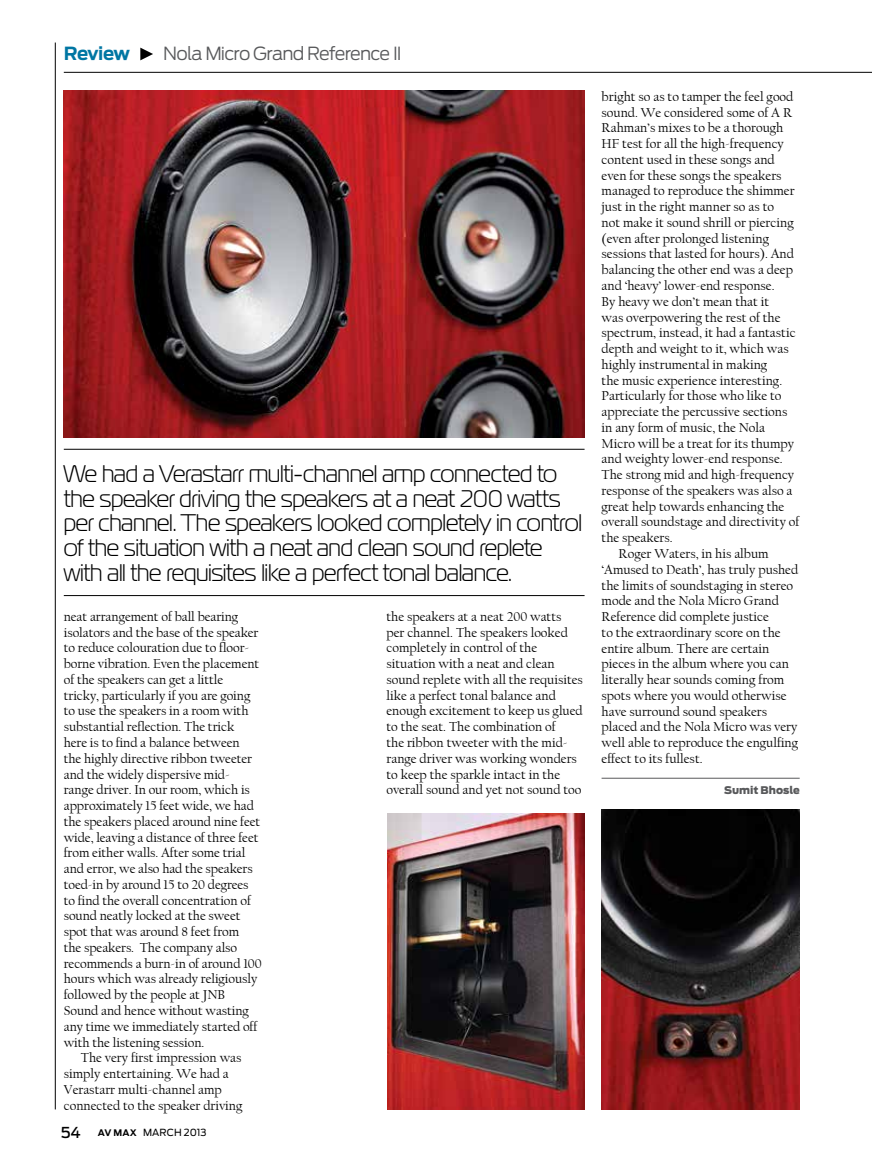
<style>
.page{position:relative;width:872px;height:1170px;background:#fff}
.page>*{position:absolute;margin:0;border:0;box-sizing:border-box;transform-origin:0 0}
.t1{font:24px/24.8px "Magistral";letter-spacing:-.015em;color:#000}
.t2{font:300 18px "Antenna";letter-spacing:-.05em;color:#58595b}
.t3{font:700 18px "Antenna";letter-spacing:-.035em;color:#0076a3}
.t4{font:13.5px/15.8px "Californian FB";color:#000}
.t5{font:900 10.5px "Antenna";color:#58595b}
.t6{font:9.75px "Antenna";letter-spacing:.005em;color:#000}
.s1{font-weight:500;font-size:15px}
.s2{font-weight:700;font-size:9px}
</style>
<div class="page">
<hr style="left:55px;top:43px;width:1px;height:1066px;background:#000">
<hr style="left:64px;top:72px;width:808px;height:1px;background:#000">
<svg style="left:140px;top:48px;width:13px;height:12px"></svg>
<hr style="left:601px;top:777px;width:198px;height:1px;background:#58595b">
<img style="left:64px;top:90px;width:520px;height:347px">
<img style="left:601px;top:809px;width:198px;height:300px">
<img style="left:387px;top:813px;width:197px;height:296px">
<hr style="left:64px;top:449px;width:520px;height:1px;background:#000">
<hr style="left:64px;top:595px;width:520px;height:1px;background:#000">
<h2 class="t3" style="left:64px;top:43px;width:68px">Review</h2>
<h2 class="t2" style="left:163px;top:43px;width:240px">Nola Micro Grand Reference II</h2>
<p class="t1" style="left:64px;top:460px;width:520px">We had a Verastarr multi-channel amp connected to the speaker driving the speakers at a neat 200 watts per channel. The speakers looked completely in control of the situation with a neat and clean sound replete with all the requisites like a perfect tonal balance.</p>
<p class="t4" style="left:64px;top:608px;width:199px">neat arrangement of ball bearing isolators and the base of the speaker to reduce colouration due to floor&shy;borne vibration. Even the placement of the speakers can get a little tricky, particularly if you are going to use the speakers in a room with substantial reflection. The trick<br>here is to find a balance between<br>the highly directive ribbon tweeter and the widely dispersive mid&shy;range driver. In our room, which is approximately 15 feet wide, we had the speakers placed around nine feet wide, leaving a distance of three feet from either walls. After some trial and error, we also had the speakers toed-in by around 15 to 20 degrees to find the overall concentration of sound neatly locked at the sweet spot that was around 8 feet from<br>the speakers. The company also recommends a burn-in of around 100 hours which was already religiously followed by the people at JNB Sound and hence without wasting any time we immediately started off with the listening session.</p>
<p class="t4" style="left:64px;top:1050px;width:180px;text-indent:17px">The very first impression was simply entertaining. We had a<br>Verastarr multi-channel amp connected to the speaker driving</p>
<p class="t6" style="left:61px;top:1126px;width:147px"><span class="s1">54</span> <span class="s2">AV MAX</span> MARCH 2013</p>
<p class="t4" style="left:386px;top:608px;width:198px">the speakers at a neat 200 watts per channel. The speakers looked completely in control of the situation with a neat and clean sound replete with all the requisites like a perfect tonal balance and enough excitement to keep us glued to the seat. The combination of<br>the ribbon tweeter with the mid&shy;range driver was working wonders to keep the sparkle intact in the overall sound and yet not sound too</p>
<p class="t4" style="left:601px;top:89px;width:193px">bright so as to tamper the feel good</p>
<p class="t4" style="left:601px;top:104px;width:192px">sound. We considered some of A R</p>
<p class="t4" style="left:601px;top:120px;width:183px">Rahman’s mixes to be a thorough</p>
<p class="t4" style="left:601px;top:136px;width:184px">HF test for all the high-frequency</p>
<p class="t4" style="left:601px;top:152px;width:175px">content used in these songs and</p>
<p class="t4" style="left:601px;top:167px;width:181px">even for these songs the speakers</p>
<p class="t4" style="left:601px;top:183px;width:195px">managed to reproduce the shimmer</p>
<p class="t4" style="left:601px;top:199px;width:174px">just in the right manner so as to</p>
<p class="t4" style="left:601px;top:215px;width:194px">not make it sound shrill or piercing</p>
<p class="t4" style="left:601px;top:230px;width:169px">(even after prolonged listening</p>
<p class="t4" style="left:601px;top:246px;width:194px">sessions that lasted for hours). And</p>
<p class="t4" style="left:601px;top:262px;width:193px">balancing the other end was a deep</p>
<p class="t4" style="left:601px;top:278px;width:174px">and ‘heavy’ lower-end response.</p>
<p class="t4" style="left:601px;top:294px;width:169px">By heavy we don’t mean that it</p>
<p class="t4" style="left:601px;top:309px;width:180px">was overpowering the rest of the</p>
<p class="t4" style="left:601px;top:325px;width:196px">spectrum, instead, it had a fantastic</p>
<p class="t4" style="left:601px;top:341px;width:189px">depth and weight to it, which was</p>
<p class="t4" style="left:601px;top:357px;width:167px">highly instrumental in making</p>
<p class="t4" style="left:601px;top:372px;width:182px">the music experience interesting.</p>
<p class="t4" style="left:601px;top:388px;width:181px">Particularly for those who like to</p>
<p class="t4" style="left:601px;top:404px;width:187px">appreciate the percussive sections</p>
<p class="t4" style="left:601px;top:420px;width:165px">in any form of music, the Nola</p>
<p class="t4" style="left:601px;top:435px;width:194px">Micro will be a treat for its thumpy</p>
<p class="t4" style="left:601px;top:451px;width:183px">and weighty lower-end response.</p>
<p class="t4" style="left:601px;top:467px;width:194px">The strong mid and high-frequency</p>
<p class="t4" style="left:601px;top:483px;width:192px">response of the speakers was also a</p>
<p class="t4" style="left:601px;top:498px;width:184px">great help towards enhancing the</p>
<p class="t4" style="left:601px;top:514px;width:199px">overall soundstage and directivity of</p>
<p class="t4" style="left:601px;top:530px;width:73px">the speakers.</p>
<p class="t4" style="left:618px;top:546px;width:152px">Roger Waters, in his album</p>
<p class="t4" style="left:601px;top:561px;width:198px">‘Amused to Death’, has truly pushed</p>
<p class="t4" style="left:601px;top:577px;width:193px">the limits of soundstaging in stereo</p>
<p class="t4" style="left:601px;top:593px;width:179px">mode and the Nola Micro Grand</p>
<p class="t4" style="left:601px;top:609px;width:169px">Reference did complete justice</p>
<p class="t4" style="left:601px;top:624px;width:181px">to the extraordinary score on the</p>
<p class="t4" style="left:601px;top:640px;width:169px">entire album. There are certain</p>
<p class="t4" style="left:601px;top:656px;width:189px">pieces in the album where you can</p>
<p class="t4" style="left:601px;top:672px;width:184px">literally hear sounds coming from</p>
<p class="t4" style="left:601px;top:687px;width:186px">spots where you would otherwise</p>
<p class="t4" style="left:601px;top:703px;width:167px">have surround sound speakers</p>
<p class="t4" style="left:601px;top:719px;width:197px">placed and the Nola Micro was very</p>
<p class="t4" style="left:601px;top:735px;width:198px">well able to reproduce the engulfing</p>
<p class="t4" style="left:601px;top:750px;width:103px">effect to its fullest.</p>
<p class="t5" style="left:724px;top:784px;width:77px">Sumit Bhosle</p>
</div>
